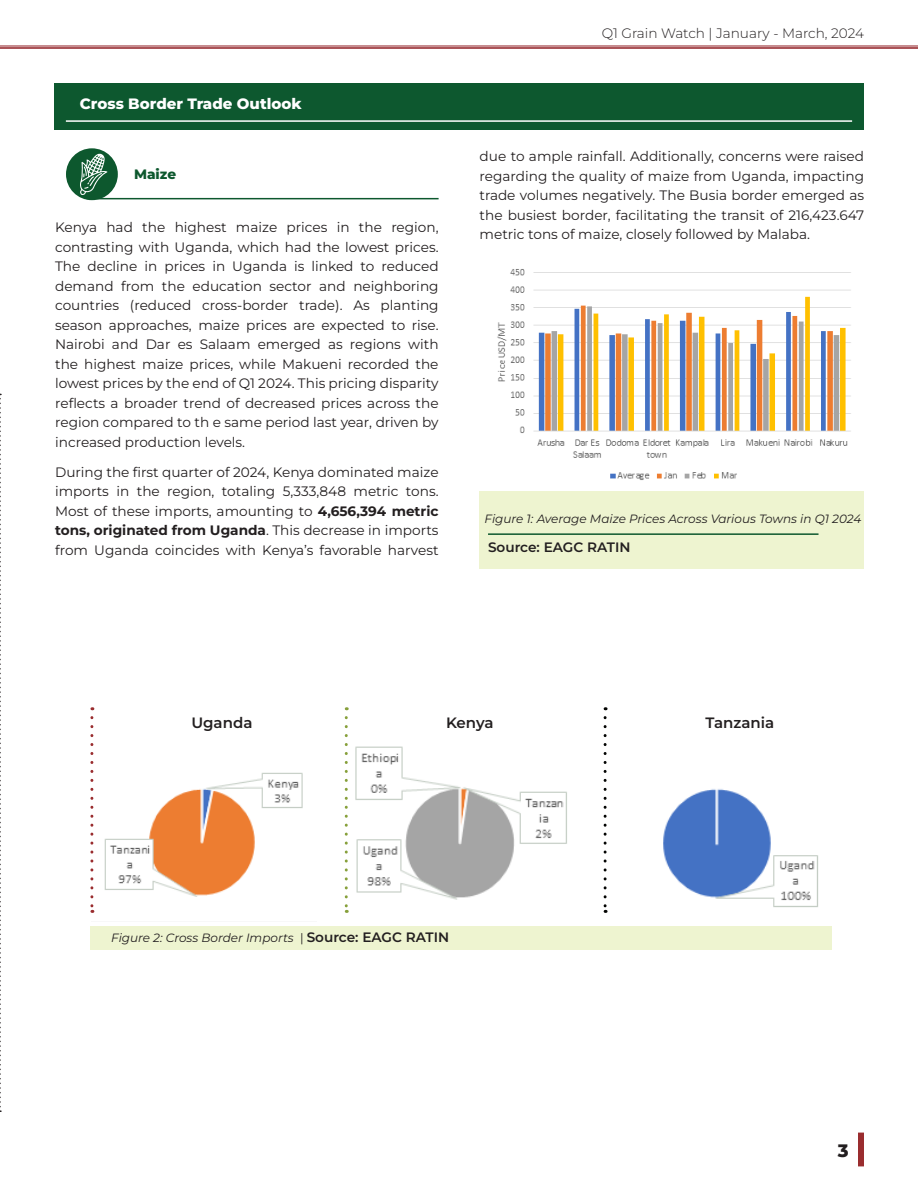
<style>
.page{position:relative;width:918px;height:1188px;background:#fff}
.page>*{position:absolute;margin:0;border:0;box-sizing:border-box;transform-origin:0 0}
.t1{font:800 18px "Montserrat";color:#231f20}
.t2{font:800 15px "Montserrat";color:#fff}
.t3{font:600 15px "Montserrat";color:#231f20}
.t4{font:13.65px/19.5px "Montserrat";color:#231f20;text-align:justify}
.t5{font:300 13.65px "Montserrat";color:#231f20}
.t6{font:600 13.65px "Montserrat";color:#231f20}
.t7{font:800 13.65px "Montserrat";color:#0d582e}
.t8{font:italic 12px "Montserrat";color:#231f20}
.s1{font-weight:700}
.s2{font-style:normal}
.s3{font-weight:600;font-style:normal;font-size:13.65px}
</style>
<div class="page">
<hr style="left:0;top:46px;width:918px;height:1px;background:#901c22">
<hr style="left:0;top:47px;width:918px;height:2px;background:#901c22">
<div style="left:858px;top:1133px;width:6px;height:33px;background:#9a2d2f"></div>
<svg style="left:0;top:394px;width:1px;height:718px"></svg>
<div style="left:54px;top:83px;width:810px;height:47px;background:#0d582f"></div>
<hr style="left:66px;top:120px;width:786px;height:2px;background:#fff">
<hr style="left:87px;top:198px;width:352px;height:1px;background:#0d582e">
<div style="left:66px;top:148px;width:52px;height:52px;background:#0d582e;border-radius:50%"></div>
<svg style="left:80px;top:153px;width:27px;height:42px"></svg>
<div style="left:480px;top:491px;width:384px;height:78px;background:#eef4d0"></div>
<hr style="left:488px;top:533px;width:331px;height:2px;background:#0d582e">
<img style="left:497px;top:269px;width:354px;height:211px">
<div style="left:90px;top:926px;width:742px;height:24px;background:#eef4d0"></div>
<img style="left:93px;top:763px;width:210px;height:150px">
<img style="left:348px;top:746px;width:219px;height:167px">
<div style="left:428px;top:736px;width:144px;height:27px;background:#fff"></div>
<img style="left:607px;top:789px;width:211px;height:124px">
<svg style="left:90px;top:718px;width:3px;height:195px"></svg>
<svg style="left:345px;top:718px;width:3px;height:195px"></svg>
<svg style="left:604px;top:718px;width:3px;height:195px"></svg>
<p class="t2" style="left:80px;top:93px;width:223px">Cross Border Trade Outlook</p>
<p class="t7" style="left:134px;top:165px;width:44px">Maize</p>
<p class="t4" style="left:55px;top:217px;width:385px">Kenya had the highest maize prices in the region, contrasting with Uganda, which had the lowest prices.<br>The decline in prices in Uganda is linked to reduced demand from the education sector and neighboring countries (reduced cross-border trade). As planting season approaches, maize prices are expected to rise.<br>Nairobi and Dar es Salaam emerged as regions with the highest maize prices, while Makueni recorded the lowest prices by the end of Q1 2024. This pricing disparity reflects a broader trend of decreased prices across the region compared to th e same period last year, driven by increased production levels.</p>
<p class="t4" style="left:55px;top:461px;width:385px">During the first quarter of 2024, Kenya dominated maize imports in the region, totaling 5,333,848 metric tons.<br>Most of these imports, amounting to <span class="s1">4,656,394 metric tons, originated from Uganda</span>. This decrease in imports from Uganda coincides with Kenya’s favorable harvest</p>
<p class="t5" style="left:602px;top:24px;width:264px">Q1 Grain Watch | January - March, 2024</p>
<p class="t4" style="left:480px;top:146px;width:386px">due to ample rainfall. Additionally, concerns were raised regarding the quality of maize from Uganda, impacting trade volumes negatively. The Busia border emerged as the busiest border, facilitating the transit of 216,423.647 metric tons of maize, closely followed by Malaba.</p>
<p class="t8" style="left:484px;top:511px;width:378px">Figure 1: Average Maize Prices Across Various Towns in Q1 2024</p>
<p class="t6" style="left:488px;top:538px;width:144px">Source: EAGC RATIN</p>
<p class="t3" style="left:191px;top:712px;width:63px">Uganda</p>
<p class="t3" style="left:446px;top:712px;width:49px">Kenya</p>
<p class="t3" style="left:705px;top:712px;width:70px">Tanzania</p>
<p class="t8" style="left:111px;top:930px;width:340px">Figure 2: Cross Border Imports <span class="s2">|</span> <span class="s3">Source: EAGC RATIN</span></p>
<h1 class="t1" style="left:838px;top:1137px;width:12px">3</h1>
</div>
